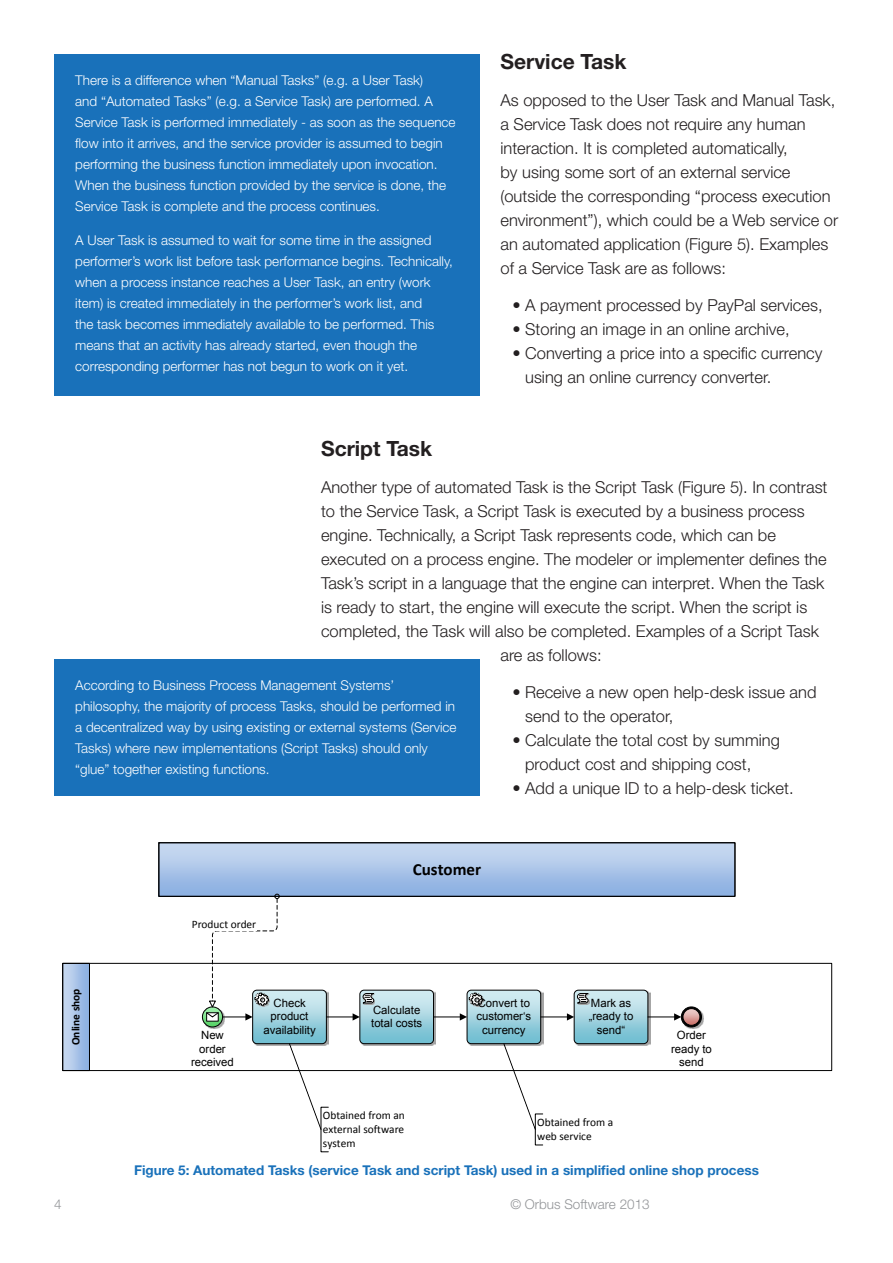
<style>
.page{position:relative;width:893px;height:1263px;background:#fff}
.page>*{position:absolute;margin:0;border:0;box-sizing:border-box;transform-origin:0 0}
.t1{font:700 21px "Helvetica Neue LT Std";color:#231f20}
.t2{font:700 16.95px "Calibri";color:#000}
.t3{font:300 16.5px/24px "Helvetica Neue LT Std";color:#231f20}
.t4{font:300 13.5px/21px "Helvetica Neue LT Std";color:#fff}
.t5{font:700 13.5px "Helvetica Neue LT Std";color:#1971ba}
.t6{font:300 13.5px "Helvetica Neue LT Std";color:#939598}
.t7{font:11.4px/13.6px "Arial";color:#000;text-align:center}
.t8{font:11.4px/13.6px "Calibri";color:#000;text-align:justify}
.t9{font:700 11.4px "Calibri";color:#000}
</style>
<div class="page">
<div style="left:54px;top:54px;width:425px;height:341px;background:#1971ba"></div>
<div style="left:62px;top:963px;width:28px;height:108px;border:1px solid #000"></div>
<div style="left:62px;top:963px;width:770px;height:108px;border:1px solid #000"></div>
<img style="left:160px;top:844px;width:573px;height:51px">
<div style="left:158px;top:842px;width:577px;height:55px;border:1px solid #000"></div>
<img style="left:208px;top:1020px;width:16px;height:9px">
<img style="left:202px;top:1008px;width:21px;height:19px">
<div style="left:202px;top:1007px;width:21px;height:20px;border:1px solid #000;border-radius:50%"></div>
<div style="left:206px;top:1012px;width:13px;height:9px;border:1px solid #000"></div>
<img style="left:254px;top:991px;width:74px;height:55px">
<img style="left:254px;top:990px;width:72px;height:54px">
<div style="left:252px;top:990px;width:75px;height:54px;border:1px solid #000;border-radius:4px"></div>
<svg style="left:206px;top:894px;width:74px;height:126px"></svg>
<svg style="left:326px;top:1013px;width:33px;height:7px"></svg>
<img style="left:361px;top:991px;width:74px;height:55px">
<img style="left:361px;top:990px;width:72px;height:54px">
<div style="left:359px;top:990px;width:75px;height:54px;border:1px solid #000;border-radius:4px"></div>
<svg style="left:362px;top:993px;width:14px;height:11px"></svg>
<svg style="left:433px;top:1013px;width:34px;height:7px"></svg>
<img style="left:468px;top:991px;width:75px;height:55px">
<img style="left:467px;top:990px;width:74px;height:54px">
<div style="left:467px;top:990px;width:74px;height:54px;border:1px solid #000;border-radius:4px"></div>
<svg style="left:469px;top:993px;width:15px;height:13px"></svg>
<img style="left:576px;top:991px;width:74px;height:55px">
<img style="left:574px;top:990px;width:74px;height:54px">
<div style="left:574px;top:990px;width:74px;height:54px;border:1px solid #000;border-radius:4px"></div>
<svg style="left:577px;top:993px;width:13px;height:11px"></svg>
<svg style="left:541px;top:1013px;width:33px;height:7px"></svg>
<img style="left:686px;top:1011px;width:17px;height:18px">
<div style="left:681px;top:1007px;width:21px;height:20px;border:1px solid #000;border-radius:50%"></div>
<svg style="left:648px;top:1007px;width:53px;height:20px"></svg>
<svg style="left:289px;top:1043px;width:32px;height:87px"></svg>
<svg style="left:504px;top:1043px;width:32px;height:87px"></svg>
<div style="left:535px;top:1114px;width:8px;height:31px;border:1px solid #000"></div>
<div style="left:54px;top:659px;width:425px;height:136px;background:#1971ba"></div>
<p class="t4" style="left:75px;top:69px;width:382px">There is a difference when “Manual Tasks” (e.g. a User Task)<br>and “Automated Tasks” (e.g. a Service Task) are performed. A Service Task is performed immediately - as soon as the sequence flow into it arrives, and the service provider is assumed to begin performing the business function immediately upon invocation.<br>When the business function provided by the service is done, the Service Task is complete and the process continues.</p>
<p class="t4" style="left:75px;top:229px;width:379px">A User Task is assumed to wait for some time in the assigned performer’s work list before task performance begins. Technically, when a process instance reaches a User Task, an entry (work item) is created immediately in the performer’s work list, and<br>the task becomes immediately available to be performed. This means that an activity has already started, even though the corresponding performer has not begun to work on it yet.</p>
<p class="t1" style="left:500px;top:49px;width:128px">Service Task</p>
<p class="t3" style="left:500px;top:88px;width:339px">As opposed to the User Task and Manual Task, a Service Task does not require any human interaction. It is completed automatically,<br>by using some sort of an external service (outside the corresponding “process execution environment”), which could be a Web service or an automated application (Figure 5). Examples of a Service Task are as follows:</p>
<p class="t3" style="left:512px;top:292px;width:312px">• A payment processed by PayPal services,</p>
<p class="t3" style="left:512px;top:316px;width:279px">• Storing an image in an online archive,</p>
<p class="t3" style="left:525px;top:340px;width:299px;text-indent:-13px">• Converting a price into a specific currency using an online currency converter.</p>
<p class="t1" style="left:321px;top:436px;width:113px">Script Task</p>
<p class="t3" style="left:321px;top:475px;width:508px">Another type of automated Task is the Script Task (Figure 5). In contrast</p>
<p class="t3" style="left:321px;top:499px;width:485px">to the Service Task, a Script Task is executed by a business process</p>
<p class="t3" style="left:321px;top:523px;width:456px">engine. Technically, a Script Task represents code, which can be</p>
<p class="t3" style="left:321px;top:547px;width:507px">executed on a process engine. The modeler or implementer defines the</p>
<p class="t3" style="left:321px;top:571px;width:505px">Task’s script in a language that the engine can interpret. When the Task</p>
<p class="t3" style="left:321px;top:595px;width:488px">is ready to start, the engine will execute the script. When the script is</p>
<p class="t3" style="left:321px;top:619px;width:499px">completed, the Task will also be completed. Examples of a Script Task</p>
<p class="t3" style="left:500px;top:643px;width:103px">are as follows:</p>
<p class="t3" style="left:525px;top:679px;width:293px;text-indent:-13px">• Receive a new open help-desk issue and send to the operator,</p>
<p class="t3" style="left:525px;top:727px;width:256px;text-indent:-13px">• Calculate the total cost by summing product cost and shipping cost,</p>
<p class="t3" style="left:512px;top:775px;width:283px">• Add a unique ID to a help-desk ticket.</p>
<p class="t4" style="left:75px;top:674px;width:383px">According to Business Process Management Systems’ philosophy, the majority of process Tasks, should be performed in a decentralized way by using existing or external systems (Service Tasks) where new implementations (Script Tasks) should only “glue” together existing functions.</p>
<p class="t9" style="left:68px;top:1045px;width:58px;rotate:-90deg">Online shop</p>
<p class="t8" style="left:192px;top:917px;width:66px">Product order</p>
<p class="t2" style="left:413px;top:858px;width:70px">Customer</p>
<p class="t7" style="left:191px;top:1028px;width:44px">New order received</p>
<p class="t7" style="left:263px;top:996px;width:54px">Check product availability</p>
<p class="t7" style="left:371px;top:1003px;width:53px;text-align:left">Calculate total costs</p>
<p class="t7" style="left:476px;top:996px;width:56px">Convert to customer‘s currency</p>
<p class="t7" style="left:589px;top:996px;width:46px">Mark as „ready to send“</p>
<p class="t7" style="left:671px;top:1028px;width:42px">Order ready to send</p>
<p class="t8" style="left:323px;top:1109px;width:83px">Obtained from an external software system</p>
<p class="t8" style="left:537px;top:1115px;width:77px">Obtained from a web service</p>
<p class="t5" style="left:134px;top:1162px;width:626px">Figure 5: Automated Tasks (service Task and script Task) used in a simplified online shop process</p>
<p class="t6" style="left:54px;top:1196px;width:9px">4</p>
<p class="t6" style="left:510px;top:1196px;width:141px">© Orbus Software 2013</p>
</div>
